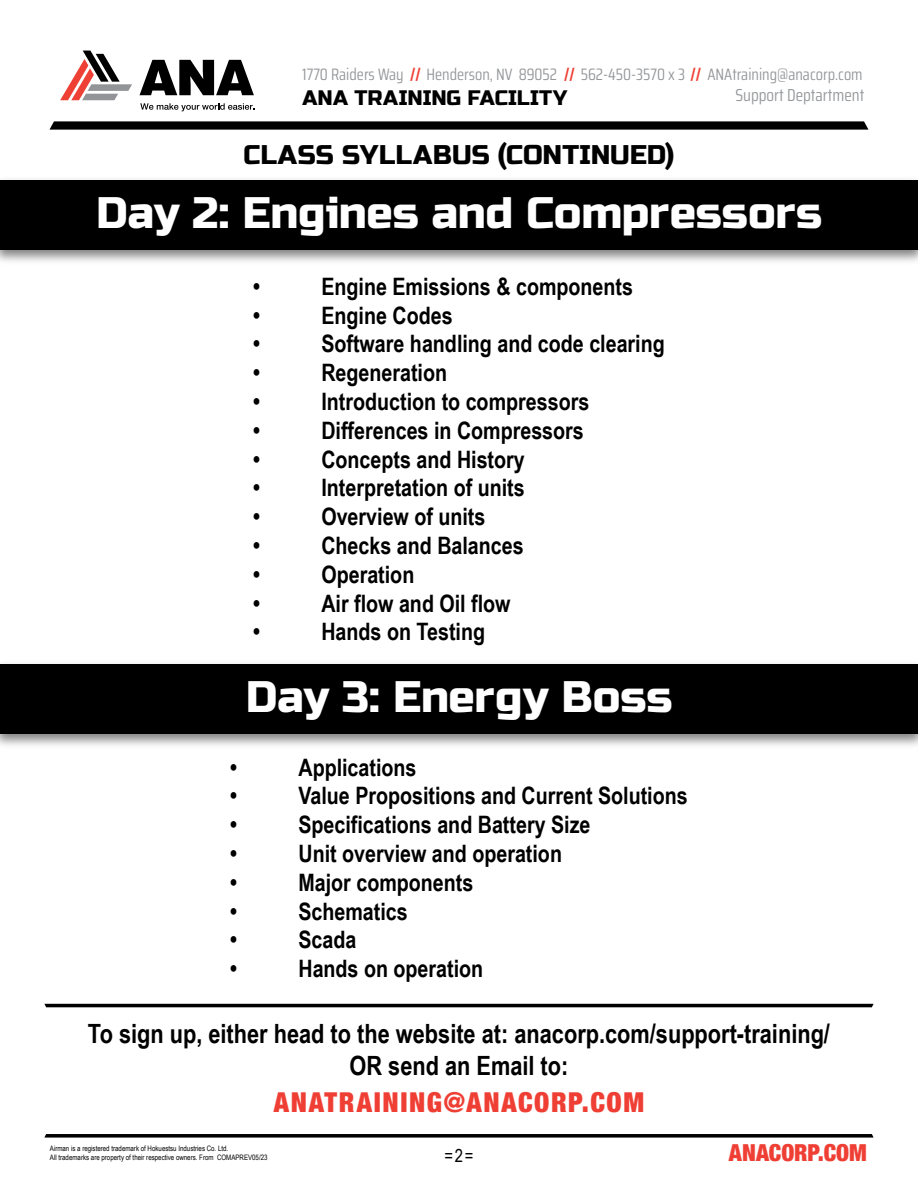
<style>
.page{position:relative;width:918px;height:1188px;background:#fff}
.page>*{position:absolute;margin:0;border:0;box-sizing:border-box;transform-origin:0 0}
.t1{font:44.1px "Russo One";color:#fff}
.t2{font:900 condensed 27.45px "Helvetica Neue";letter-spacing:.06em;color:#ef3f35}
.t3{font:27px "Russo One";letter-spacing:.005em;color:#000}
.t4{font:700 26.55px/31.8px "Arial Narrow";color:#000;text-align:center}
.t5{font:700 24px "Arial Narrow";color:#000}
.t6{font:900 condensed 23.4px "Helvetica Neue";color:#ef3f35}
.t7{font:21px "Russo One";letter-spacing:.01em;color:#000}
.t8{font:18px "Arial Narrow";color:#000}
.t9{font:17.25px "Saira Condensed";color:#939598}
.t10{font:16.5px "Saira Condensed";color:#939598}
.t11{font:7.5px/9px "Arial Narrow";color:#000}
.s1{font-weight:700;color:#ef3f35}
</style>
<div class="page">
<svg style="left:60px;top:50px;width:194px;height:61px"></svg>
<svg style="left:49px;top:121px;width:820px;height:9px;background:#171717"></svg>
<div style="left:0;top:180px;width:918px;height:70px;background:#000"></div>
<img style="left:0;top:663px;width:918px;height:83px">
<div style="left:0;top:664px;width:918px;height:69px;background:#000"></div>
<svg style="left:44px;top:1134px;width:830px;height:4px;background:#1d1d1d"></svg>
<hr style="left:44px;top:1004px;width:830px;height:3px;background:#000">
<p class="t10" style="left:302px;top:61px;width:562px">1770 Raiders Way <span class="s1">//</span> Henderson, NV 89052 <span class="s1">//</span> 562-450-3570 x 3 <span class="s1">//</span> ANAtraining@anacorp.com</p>
<p class="t9" style="left:735px;top:82px;width:130px">Support Deptartment</p>
<p class="t7" style="left:302px;top:86px;width:266px">ANA TRAINING FACILITY</p>
<p class="t3" style="left:244px;top:139px;width:432px">CLASS SYLLABUS (CONTINUED)</p>
<h1 class="t1" style="left:96px;top:188px;width:727px">Day 2: Engines and Compressors</h1>
<p class="t5" style="left:253px;top:268px;width:8px">•</p>
<p class="t5" style="left:321px;top:268px;width:313px">Engine Emissions &amp; components</p>
<p class="t5" style="left:253px;top:297px;width:8px">•</p>
<p class="t5" style="left:321px;top:297px;width:133px">Engine Codes</p>
<p class="t5" style="left:253px;top:326px;width:8px">•</p>
<p class="t5" style="left:321px;top:326px;width:345px">Software handling and code clearing</p>
<p class="t5" style="left:253px;top:355px;width:8px">•</p>
<p class="t5" style="left:321px;top:355px;width:127px">Regeneration</p>
<p class="t5" style="left:253px;top:383px;width:8px">•</p>
<p class="t5" style="left:321px;top:383px;width:269px">Introduction to compressors</p>
<p class="t5" style="left:253px;top:412px;width:8px">•</p>
<p class="t5" style="left:321px;top:412px;width:264px">Differences in Compressors</p>
<p class="t5" style="left:253px;top:441px;width:8px">•</p>
<p class="t5" style="left:321px;top:441px;width:205px">Concepts and History</p>
<p class="t5" style="left:253px;top:470px;width:8px">•</p>
<p class="t5" style="left:321px;top:470px;width:205px">Interpretation of units</p>
<p class="t5" style="left:253px;top:499px;width:8px">•</p>
<p class="t5" style="left:321px;top:499px;width:166px">Overview of units</p>
<p class="t5" style="left:253px;top:527px;width:8px">•</p>
<p class="t5" style="left:321px;top:527px;width:204px">Checks and Balances</p>
<p class="t5" style="left:253px;top:556px;width:8px">•</p>
<p class="t5" style="left:321px;top:556px;width:94px">Operation</p>
<p class="t5" style="left:253px;top:585px;width:8px">•</p>
<p class="t5" style="left:321px;top:585px;width:191px">Air flow and Oil flow</p>
<p class="t5" style="left:253px;top:614px;width:8px">•</p>
<p class="t5" style="left:321px;top:614px;width:165px">Hands on Testing</p>
<h1 class="t1" style="left:246px;top:672px;width:428px">Day 3: Energy Boss</h1>
<p class="t5" style="left:230px;top:749px;width:8px">•</p>
<p class="t5" style="left:298px;top:749px;width:120px">Applications</p>
<p class="t5" style="left:230px;top:778px;width:8px">•</p>
<p class="t5" style="left:298px;top:778px;width:391px">Value Propositions and Current Solutions</p>
<p class="t5" style="left:230px;top:807px;width:8px">•</p>
<p class="t5" style="left:298px;top:807px;width:294px">Specifications and Battery Size</p>
<p class="t5" style="left:230px;top:835px;width:8px">•</p>
<p class="t5" style="left:298px;top:835px;width:265px">Unit overview and operation</p>
<p class="t5" style="left:230px;top:864px;width:8px">•</p>
<p class="t5" style="left:298px;top:864px;width:176px">Major components</p>
<p class="t5" style="left:230px;top:893px;width:8px">•</p>
<p class="t5" style="left:298px;top:893px;width:111px">Schematics</p>
<p class="t5" style="left:230px;top:922px;width:8px">•</p>
<p class="t5" style="left:298px;top:922px;width:59px">Scada</p>
<p class="t5" style="left:230px;top:951px;width:8px">•</p>
<p class="t5" style="left:298px;top:951px;width:186px">Hands on operation</p>
<p class="t4" style="left:88px;top:1017px;width:744px">To sign up, either head to the website at: anacorp.com/support-training/<br>OR send an Email to:</p>
<p class="t2" style="left:274px;top:1080px;width:372px">ANATRAINING@ANACORP.COM</p>
<p class="t11" style="left:50px;top:1144px;width:219px">Airman is a registered trademark of Hokuestsu Industries Co. Ltd.<br>All trademarks are property of their respective owners. From COMAPREV05/23</p>
<p class="t6" style="left:729px;top:1133px;width:139px">ANACORP.COM</p>
<p class="t8" style="left:444px;top:1142px;width:31px">=2=</p>
</div>
